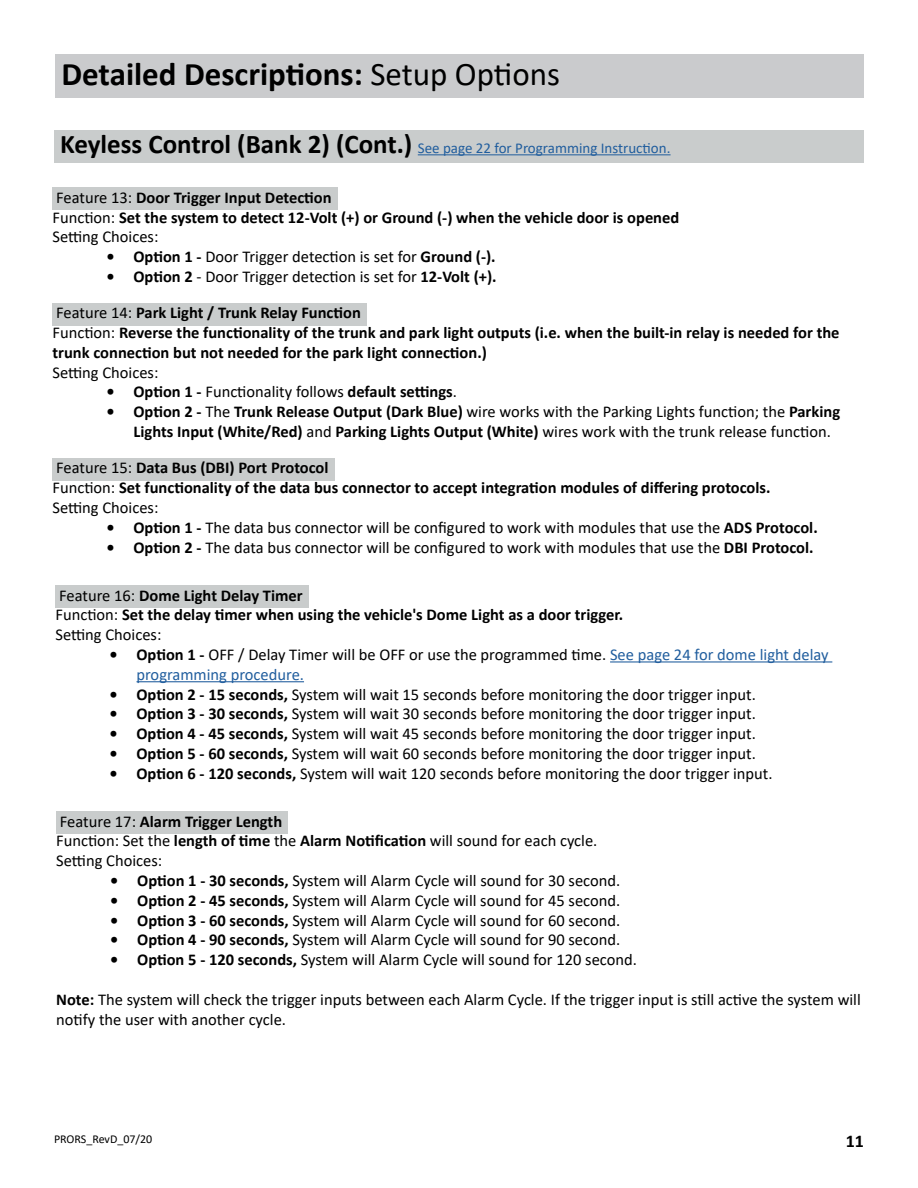
<style>
.page{position:relative;width:918px;height:1188px;background:#fff}
.page>*{position:absolute;margin:0;border:0;box-sizing:border-box;transform-origin:0 0}
.t1{font:700 33px "Calibri";color:#000}
.t2{font:700 18px "Calibri";color:#000}
.t3{font:16.5px/19.8px "Calibri";color:#000}
.t4{font:700 16.5px/19.8px "Calibri";color:#000}
.t5{font:16.5px/19.8px "Calibri";color:#215e9e}
.t6{font:15px "Calibri";color:#215e9e}
.t7{font:12px "Calibri";color:#000}
.s1{font-weight:400}
.s2{font-weight:700;font-size:27px;color:#000}
.s3{font-weight:700}
.s4{font-weight:700;color:#000}
.s5{color:#000}
</style>
<div class="page">
<div style="left:56px;top:54px;width:808px;height:44px;background:#cacbcd"></div>
<div style="left:54px;top:130px;width:810px;height:33px;background:#c9cccc"></div>
<hr style="left:418px;top:154px;width:253px;height:1px;background:#215e9e">
<div style="left:52px;top:303px;width:315px;height:22px;background:#c9cccc"></div>
<div style="left:52px;top:458px;width:283px;height:23px;background:#c9cccc"></div>
<div style="left:52px;top:188px;width:286px;height:22px;background:#c9cccc"></div>
<div style="left:56px;top:585px;width:253px;height:23px;background:#c9cccc"></div>
<hr style="left:610px;top:661px;width:222px;height:2px;background:#215e9e">
<hr style="left:136px;top:681px;width:168px;height:1px;background:#215e9e">
<div style="left:56px;top:811px;width:232px;height:23px;background:#c9cccc"></div>
<h1 class="t1" style="left:61px;top:51px;width:500px">Detailed Descriptions: <span class="s1">Setup Options</span></h1>
<p class="t6" style="left:60px;top:138px;width:612px"><span class="s2">Keyless Control (Bank 2) (Cont.)</span> See page 22 for Programming Instruction.</p>
<p class="t4" style="left:52px;top:187px;width:628px"><span class="s1">Feature 13:</span> Door Trigger Input Detection<br><span class="s1">Function:</span> Set the system to detect 12-Volt (+) or Ground (-) when the vehicle door is opened<br><span class="s1">Setting Choices:</span></p>
<p class="t3" style="left:107px;top:247px;width:391px"><span class="s3">• Option 1 -</span> Door Trigger detection is set for <span class="s3">Ground (-).</span></p>
<p class="t3" style="left:106px;top:266px;width:392px"><span class="s3">• Option 2</span> - Door Trigger detection is set for <span class="s3">12-Volt (+).</span></p>
<p class="t4" style="left:52px;top:303px;width:789px"><span class="s1">Feature 14:</span> Park Light / Trunk Relay Function<br><span class="s1">Function:</span> Reverse the functionality of the trunk and park light outputs (i.e. when the built-in relay is needed for the trunk connection but not needed for the park light connection.)</p>
<p class="t3" style="left:52px;top:362px;width:107px">Setting Choices:</p>
<p class="t4" style="left:107px;top:382px;width:352px">• Option 1 - <span class="s1">Functionality follows</span> default settings<span class="s1">.</span></p>
<p class="t4" style="left:133px;top:402px;width:708px;text-indent:-27px">• Option 2 - <span class="s1">The</span> Trunk Release Output (Dark Blue) <span class="s1">wire works with the Parking Lights function; the</span> Parking<br>Lights Input (White/Red) <span class="s1">and</span> Parking Lights Output (White) <span class="s1">wires work with the trunk release function.</span></p>
<p class="t4" style="left:52px;top:458px;width:720px"><span class="s1">Feature 15:</span> Data Bus (DBI) Port Protocol<br><span class="s1">Function:</span> Set functionality of the data bus connector to accept integration modules of differing protocols.<br><span class="s1">Setting Choices:</span></p>
<p class="t3" style="left:107px;top:517px;width:713px"><span class="s3">• Option 1 -</span> The data bus connector will be configured to work with modules that use the <span class="s3">ADS Protocol.</span></p>
<p class="t3" style="left:107px;top:537px;width:709px"><span class="s3">• Option 2 -</span> The data bus connector will be configured to work with modules that use the <span class="s3">DBI Protocol.</span></p>
<p class="t4" style="left:56px;top:585px;width:569px"><span class="s1">Feature 16:</span> Dome Light Delay Timer<br><span class="s1">Function:</span> Set the delay timer when using the vehicle's Dome Light as a door trigger.<br><span class="s1">Setting Choices:</span></p>
<p class="t5" style="left:136px;top:644px;width:694px;text-indent:-27px"><span class="s4">• Option 1 -</span> <span class="s5">OFF / Delay Timer will be OFF or use the programmed time.</span> See page 24 for dome light delay programming procedure.</p>
<p class="t3" style="left:110px;top:684px;width:648px"><span class="s3">• Option 2 - 15 seconds,</span> System will wait 15 seconds before monitoring the door trigger input.</p>
<p class="t3" style="left:109px;top:704px;width:648px"><span class="s3">• Option 3 - 30 seconds,</span> System will wait 30 seconds before monitoring the door trigger input.</p>
<p class="t3" style="left:109px;top:724px;width:648px"><span class="s3">• Option 4 - 45 seconds,</span> System will wait 45 seconds before monitoring the door trigger input.</p>
<p class="t3" style="left:109px;top:743px;width:648px"><span class="s3">• Option 5 - 60 seconds,</span> System will wait 60 seconds before monitoring the door trigger input.</p>
<p class="t3" style="left:109px;top:763px;width:665px"><span class="s3">• Option 6 - 120 seconds,</span> System will wait 120 seconds before monitoring the door trigger input.</p>
<p class="t3" style="left:56px;top:811px;width:543px">Feature 17: <span class="s3">Alarm Trigger Length<br></span>Function: Set the <span class="s3">length of time</span> the <span class="s3">Alarm Notification</span> will sound for each cycle.<br>Setting Choices:</p>
<p class="t3" style="left:110px;top:870px;width:512px"><span class="s3">• Option 1 - 30 seconds,</span> System will Alarm Cycle will sound for 30 second.</p>
<p class="t3" style="left:110px;top:890px;width:512px"><span class="s3">• Option 2 - 45 seconds,</span> System will Alarm Cycle will sound for 45 second.</p>
<p class="t3" style="left:110px;top:910px;width:512px"><span class="s3">• Option 3 - 60 seconds,</span> System will Alarm Cycle will sound for 60 second.</p>
<p class="t3" style="left:110px;top:930px;width:512px"><span class="s3">• Option 4 - 90 seconds,</span> System will Alarm Cycle will sound for 90 second.</p>
<p class="t3" style="left:110px;top:949px;width:528px"><span class="s3">• Option 5 - 120 seconds,</span> System will Alarm Cycle will sound for 120 second.</p>
<p class="t3" style="left:56px;top:989px;width:806px"><span class="s3">Note:</span> The system will check the trigger inputs between each Alarm Cycle. If the trigger input is still active the system will notify the user with another cycle.</p>
<p class="t7" style="left:54px;top:1131px;width:100px">PRORS_RevD_07/20</p>
<p class="t2" style="left:846px;top:1128px;width:20px">11</p>
</div>
